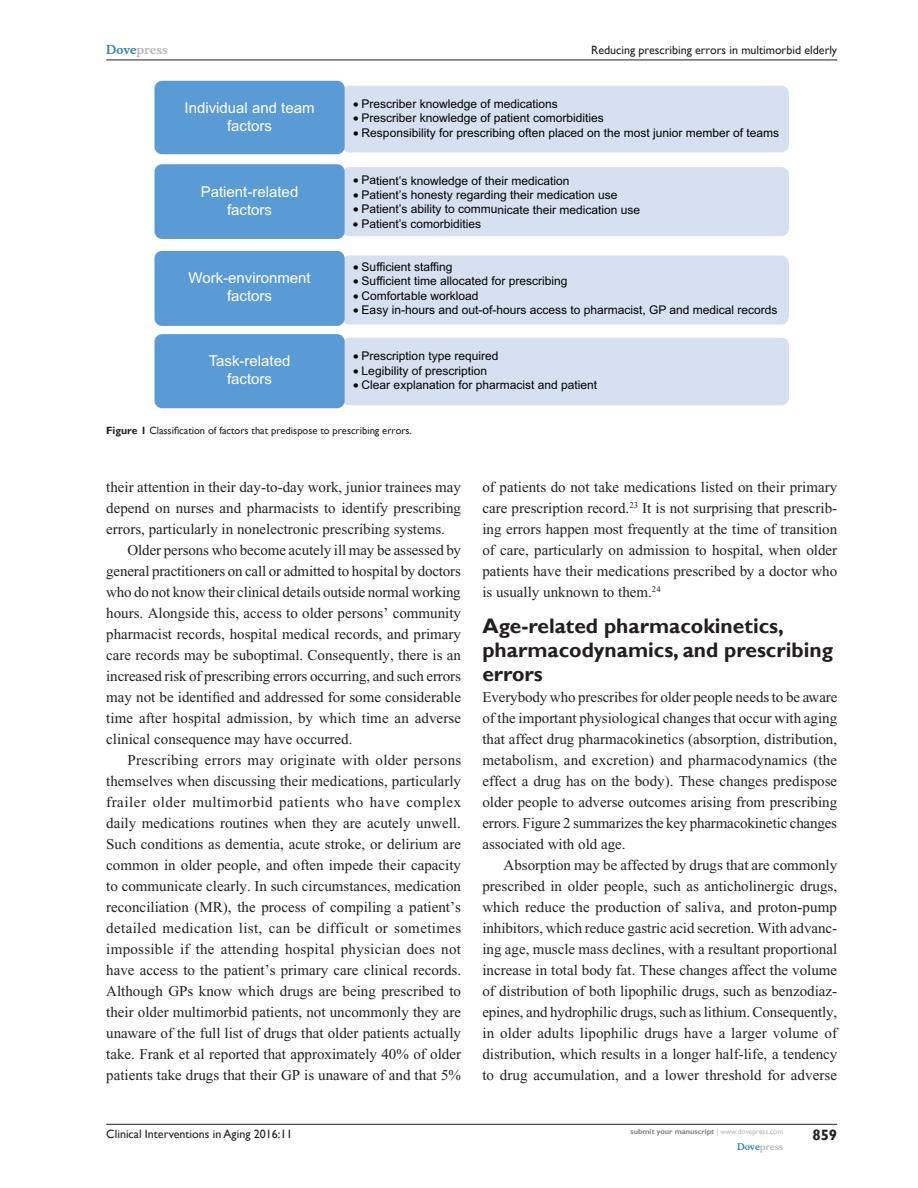
<style>
.page{position:relative;width:918px;height:1188px;background:#fff}
.page>*{position:absolute;margin:0;border:0;box-sizing:border-box;transform-origin:0 0}
.H1-3li{font:700 21px/24px "Gill Sans";color:#231f20}
.Tx{font:15px/21px "Times New Roman";color:#231f20;text-align:justify}
.TxF{font:15px/21px "Times New Roman";letter-spacing:-.01em;color:#231f20;text-align:justify}
.t1{font:15px/18px "Arial";color:#fff;text-align:center}
.RunFolio-R{font:700 15px "Gill Sans";color:#231f20}
.t2{font:12px "Arial";color:#000}
.RunH-R{font:12px "Gill Sans";color:#231f20}
.RunF-R{font:12px "Gill Sans";color:#231f20}
.RunH-Brand-R{font:700 12px "Musee";color:#b8b9bc}
.FigC{font:10.5px "Gill Sans";color:#231f20}
.RunF-Brand-R{font:700 9px "Musee";color:#b8b9bc}
.RunF-SubmityourMS-R{font:700 7.5px "Gill Sans";color:#808285}
.s1{color:#3485ae}
.s2{font-weight:700}
.s3{font-weight:400;color:#b8b9bc}
</style>
<div class="page">
<hr style="left:106px;top:1124px;width:731px;height:1px;background:#231f20">
<hr style="left:106px;top:60px;width:731px;height:1px;background:#231f20">
<div style="left:342px;top:86px;width:447px;height:66px;background:#d6e0f1;border-radius:8px"></div>
<div style="left:342px;top:167px;width:447px;height:69px;background:#d6e0f1;border-radius:8px"></div>
<div style="left:342px;top:338px;width:447px;height:67px;background:#d6e0f1;border-radius:8px"></div>
<div style="left:344px;top:256px;width:445px;height:69px;background:#d6e0f1"></div>
<div style="left:155px;top:164px;width:190px;height:75px;background:#5b9bd5;border-radius:8px"></div>
<div style="left:155px;top:251px;width:190px;height:75px;background:#5b9bd5;border-radius:8px"></div>
<div style="left:155px;top:334px;width:190px;height:74px;background:#5b9bd5;border-radius:8px"></div>
<div style="left:155px;top:81px;width:190px;height:73px;background:#5b9bd5;border-radius:8px"></div>
<p class="RunH-Brand-R" style="left:106px;top:43px;width:63px"><span class="s1">Dove</span>press</p>
<p class="t1" style="left:185px;top:98px;width:132px">Individual and team factors</p>
<p class="t1" style="left:201px;top:182px;width:99px">Patient-related factors</p>
<p class="t1" style="left:188px;top:269px;width:124px">Work-environment factors</p>
<p class="t1" style="left:209px;top:352px;width:83px">Task-related factors</p>
<p class="RunH-R" style="left:591px;top:43px;width:248px">Reducing prescribing errors in multimorbid elderly</p>
<p class="t2" style="left:353px;top:96px;width:206px">• Prescriber knowledge of medications</p>
<p class="t2" style="left:353px;top:110px;width:252px">• Prescriber knowledge of patient comorbidities</p>
<p class="t2" style="left:353px;top:125px;width:428px">• Responsibility for prescribing often placed on the most junior member of teams</p>
<p class="t2" style="left:353px;top:173px;width:218px">• Patient’s knowledge of their medication</p>
<p class="t2" style="left:353px;top:187px;width:266px">• Patient’s honesty regarding their medication use</p>
<p class="t2" style="left:353px;top:201px;width:289px">• Patient’s ability to communicate their medication use</p>
<p class="t2" style="left:353px;top:216px;width:130px">• Patient’s comorbidities</p>
<p class="t2" style="left:353px;top:259px;width:101px">• Sufficient staffing</p>
<p class="t2" style="left:353px;top:273px;width:216px">• Sufficient time allocated for prescribing</p>
<p class="t2" style="left:353px;top:288px;width:127px">• Comfortable workload</p>
<p class="t2" style="left:353px;top:302px;width:426px">• Easy in-hours and out-of-hours access to pharmacist, GP and medical records</p>
<p class="t2" style="left:353px;top:348px;width:147px">• Prescription type required</p>
<p class="t2" style="left:353px;top:363px;width:135px">• Legibility of prescription</p>
<p class="t2" style="left:353px;top:377px;width:245px">• Clear explanation for pharmacist and patient</p>
<p class="FigC" style="left:106px;top:424px;width:307px"><span class="s2">Figure 1</span> Classification of factors that predispose to prescribing errors.</p>
<p class="Tx" style="left:106px;top:476px;width:356px">their attention in their day-to-day work, junior trainees may depend on nurses and pharmacists to identify prescribing errors, particularly in nonelectronic prescribing systems.</p>
<p class="Tx" style="left:106px;top:539px;width:356px;text-indent:21px">Older persons who become acutely ill may be assessed by general practitioners on call or admitted to hospital by doctors who do not know their clinical details outside normal working hours. Alongside this, access to older persons’ community pharmacist records, hospital medical records, and primary care records may be suboptimal. Consequently, there is an increased risk of prescribing errors occurring, and such errors may not be identified and addressed for some considerable time after hospital admission, by which time an adverse clinical consequence may have occurred.</p>
<p class="Tx" style="left:106px;top:749px;width:357px;text-indent:21px">Prescribing errors may originate with older persons themselves when discussing their medications, particularly frailer older multimorbid patients who have complex daily medications routines when they are acutely unwell.<br>Such conditions as dementia, acute stroke, or delirium are common in older people, and often impede their capacity to communicate clearly. In such circumstances, medication reconciliation (MR), the process of compiling a patient’s detailed medication list, can be difficult or sometimes impossible if the attending hospital physician does not have access to the patient’s primary care clinical records.<br>Although GPs know which drugs are being prescribed to their older multimorbid patients, not uncommonly they are unaware of the full list of drugs that older patients actually take. Frank et al reported that approximately 40% of older patients take drugs that their GP is unaware of and that 5%</p>
<p class="Tx" style="left:482px;top:476px;width:356px">of patients do not take medications listed on their primary care prescription record.<sup>23</sup> It is not surprising that prescrib&shy;ing errors happen most frequently at the time of transition of care, particularly on admission to hospital, when older patients have their medications prescribed by a doctor who is usually unknown to them.<sup>24</sup></p>
<p class="H1-3li" style="left:482px;top:614px;width:352px">Age-related pharmacokinetics, pharmacodynamics, and prescribing errors</p>
<p class="TxF" style="left:482px;top:686px;width:357px">Everybody who prescribes for older people needs to be aware of the important physiological changes that occur with aging that affect drug pharmacokinetics (absorption, distribution, metabolism, and excretion) and pharmacodynamics (the effect a drug has on the body). These changes predispose older people to adverse outcomes arising from prescribing errors. Figure 2 summarizes the key pharmacokinetic changes associated with old age.</p>
<p class="Tx" style="left:482px;top:854px;width:356px;text-indent:21px">Absorption may be affected by drugs that are commonly prescribed in older people, such as anticholinergic drugs, which reduce the production of saliva, and proton-pump inhibitors, which reduce gastric acid secretion. With advanc&shy;ing age, muscle mass declines, with a resultant proportional increase in total body fat. These changes affect the volume of distribution of both lipophilic drugs, such as benzodiaz&shy;epines, and hydrophilic drugs, such as lithium. Consequently, in older adults lipophilic drugs have a larger volume of distribution, which results in a longer half-life, a tendency to drug accumulation, and a lower threshold for adverse</p>
<p class="RunF-R" style="left:106px;top:1127px;width:188px">Clinical Interventions in Aging 2016:11</p>
<p class="RunF-SubmityourMS-R" style="left:631px;top:1127px;width:154px">submit your manuscript <span class="s3">| www.dovepress.com</span></p>
<p class="RunF-Brand-R" style="left:737px;top:1141px;width:48px"><span class="s1">Dove</span>press</p>
<p class="RunFolio-R" style="left:812px;top:1126px;width:26px">859</p>
</div>
